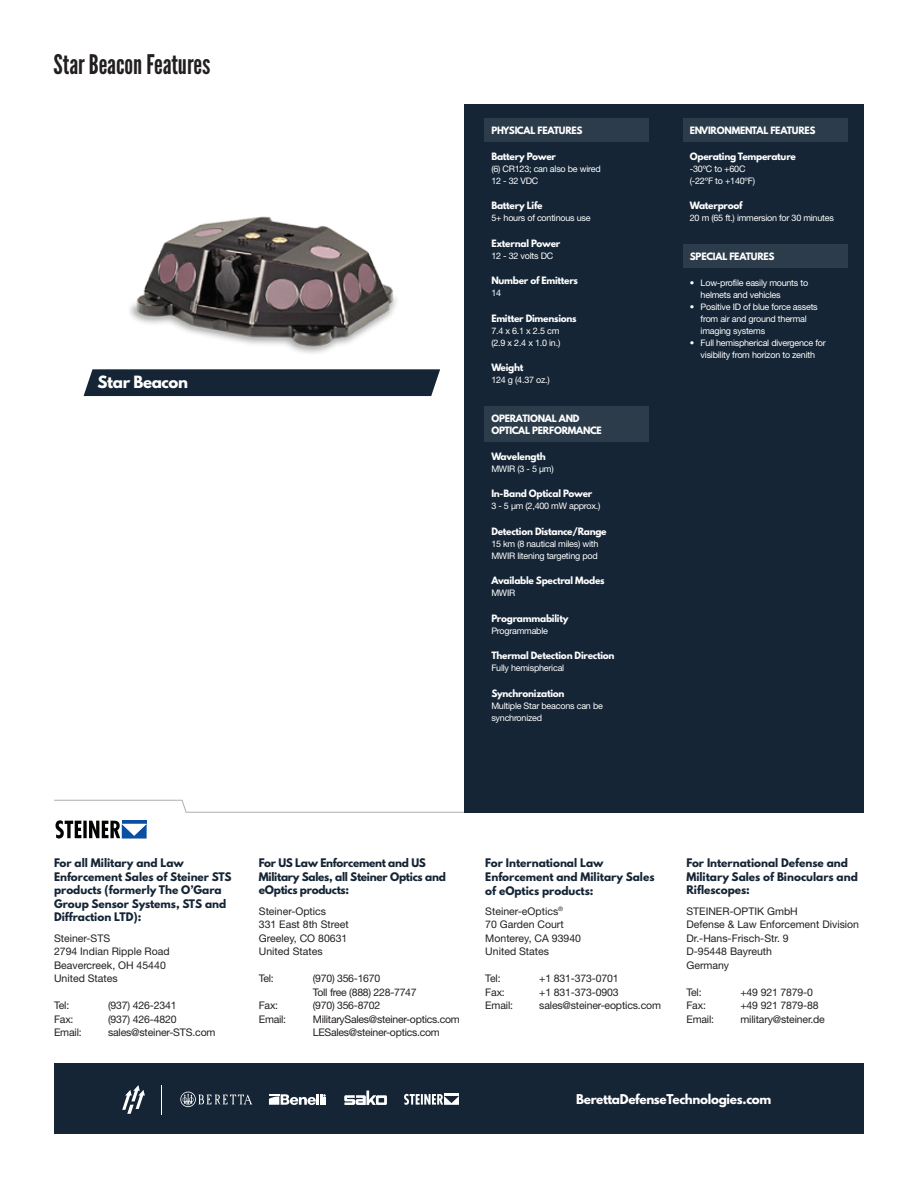
<style>
.page{position:relative;width:918px;height:1188px;background:#fff}
.page>*{position:absolute;margin:0;border:0;box-sizing:border-box;transform-origin:0 0}
.t1{font:27px "League Gothic";color:#231f20}
.t2{font:700 15px "League Spartan";letter-spacing:-.025em;color:#fff}
.t3{font:700 12px "League Spartan";letter-spacing:-.025em;color:#fff}
.t4{font:10.5px/13.5px "Helvetica Neue";letter-spacing:-.015em;color:#231f20}
.t5{font:700 10.5px/13.5px "League Spartan";color:#152535}
.t6{font:700 10.5px/13.5px "League Spartan";letter-spacing:-.025em;color:#152535}
.t7{font:9px/12px "Helvetica Neue";letter-spacing:-.025em;color:#fff}
.t8{font:700 9px/12px "League Spartan";letter-spacing:-.025em;color:#fff}
</style>
<div class="page">
<svg style="left:56px;top:820px;width:91px;height:19px"></svg>
<div style="left:54px;top:1064px;width:810px;height:70px;background:#152535"></div>
<svg style="left:122px;top:1085px;width:23px;height:29px"></svg>
<svg style="left:344px;top:1091px;width:43px;height:14px"></svg>
<svg style="left:180px;top:1092px;width:72px;height:15px"></svg>
<svg style="left:269px;top:1094px;width:57px;height:11px"></svg>
<svg style="left:404px;top:1094px;width:55px;height:11px"></svg>
<svg style="left:161px;top:1085px;width:1px;height:29px"></svg>
<svg style="left:54px;top:800px;width:809px;height:13px"></svg>
<div style="left:84px;top:369px;width:356px;height:27px;background:#152535"></div>
<img style="left:130px;top:216px;width:267px;height:137px">
<div style="left:464px;top:104px;width:400px;height:708px;background:#152535"></div>
<div style="left:485px;top:119px;width:164px;height:23px;background:#2d3c4a"></div>
<div style="left:485px;top:407px;width:164px;height:35px;background:#2d3c4a"></div>
<div style="left:683px;top:119px;width:165px;height:23px;background:#2d3c4a"></div>
<div style="left:683px;top:245px;width:165px;height:23px;background:#2d3c4a"></div>
<h1 class="t1" style="left:54px;top:48px;width:158px">Star Beacon Features</h1>
<h2 class="t2" style="left:98px;top:371px;width:92px">Star Beacon</h2>
<p class="t8" style="left:491px;top:125px;width:93px">PHYSICAL FEATURES</p>
<p class="t8" style="left:491px;top:150px;width:66px">Battery Power</p>
<p class="t7" style="left:491px;top:163px;width:111px">(6) CR123; can also be wired<br>12 - 32 VDC</p>
<p class="t8" style="left:491px;top:200px;width:53px">Battery Life</p>
<p class="t7" style="left:491px;top:212px;width:101px">5+ hours of continous use</p>
<p class="t8" style="left:491px;top:237px;width:71px">External Power</p>
<p class="t7" style="left:491px;top:250px;width:63px">12 - 32 volts DC</p>
<p class="t8" style="left:491px;top:275px;width:88px">Number of Emitters</p>
<p class="t7" style="left:491px;top:287px;width:11px">14</p>
<p class="t8" style="left:491px;top:312px;width:87px">Emitter Dimensions</p>
<p class="t7" style="left:491px;top:324px;width:71px">7.4 x 6.1 x 2.5 cm (2.9 x 2.4 x 1.0 in.)</p>
<p class="t8" style="left:491px;top:362px;width:34px">Weight</p>
<p class="t7" style="left:491px;top:374px;width:60px">124 g (4.37 oz.)</p>
<p class="t8" style="left:491px;top:413px;width:112px">OPERATIONAL AND<br>OPTICAL PERFORMANCE</p>
<p class="t8" style="left:491px;top:450px;width:56px">Wavelength</p>
<p class="t7" style="left:491px;top:462px;width:64px">MWIR (3 - 5 μm)</p>
<p class="t8" style="left:491px;top:488px;width:103px">In-Band Optical Power</p>
<p class="t7" style="left:491px;top:500px;width:111px">3 - 5 μm (2,400 mW approx.)</p>
<p class="t8" style="left:491px;top:525px;width:117px">Detection Distance/Range</p>
<p class="t7" style="left:491px;top:537px;width:109px">15 km (8 nautical miles) with<br>MWIR litening targeting pod</p>
<p class="t8" style="left:491px;top:575px;width:115px">Available Spectral Modes</p>
<p class="t7" style="left:491px;top:587px;width:25px">MWIR</p>
<p class="t8" style="left:491px;top:612px;width:79px">Programmability</p>
<p class="t7" style="left:491px;top:624px;width:58px">Programmable</p>
<p class="t8" style="left:491px;top:650px;width:125px">Thermal Detection Direction</p>
<p class="t7" style="left:491px;top:662px;width:74px">Fully hemispherical</p>
<p class="t8" style="left:491px;top:687px;width:75px">Synchronization</p>
<p class="t7" style="left:491px;top:699px;width:113px">Multiple Star beacons can be synchronized</p>
<p class="t8" style="left:690px;top:125px;width:127px">ENVIRONMENTAL FEATURES</p>
<p class="t8" style="left:690px;top:150px;width:108px">Operating Temperature</p>
<p class="t7" style="left:690px;top:163px;width:67px">-30ºC to +60C (-22ºF to +140ºF)</p>
<p class="t8" style="left:690px;top:200px;width:54px">Waterproof</p>
<p class="t7" style="left:690px;top:212px;width:146px">20 m (65 ft.) immersion for 30 minutes</p>
<p class="t8" style="left:690px;top:251px;width:86px">SPECIAL FEATURES</p>
<p class="t7" style="left:701px;top:277px;width:109px;text-indent:-11px">• Low-profile easily mounts to helmets and vehicles</p>
<p class="t7" style="left:701px;top:301px;width:119px;text-indent:-11px">• Positive ID of blue force assets from air and ground thermal imaging systems</p>
<p class="t7" style="left:690px;top:336px;width:138px;text-align:center">• Full hemispherical divergence for visibility from horizon to zenith</p>
<p class="t5" style="left:54px;top:856px;width:179px">For all Military and Law<br>Enforcement Sales of Steiner STS products (formerly The O’Gara<br>Group Sensor Systems, STS and<br>Diffraction LTD):</p>
<p class="t4" style="left:54px;top:931px;width:117px">Steiner-STS<br>2794 Indian Ripple Road<br>Beavercreek, OH 45440<br>United States</p>
<p class="t4" style="left:54px;top:999px;width:17px">Tel:</p>
<p class="t4" style="left:108px;top:999px;width:70px">(937) 426-2341</p>
<p class="t4" style="left:54px;top:1012px;width:21px">Fax:</p>
<p class="t4" style="left:108px;top:1012px;width:70px">(937) 426-4820</p>
<p class="t4" style="left:54px;top:1026px;width:29px">Email:</p>
<p class="t4" style="left:108px;top:1026px;width:109px">sales@steiner-STS.com</p>
<p class="t6" style="left:259px;top:856px;width:189px">For US Law Enforcement and US<br>Military Sales, all Steiner Optics and eOptics products:</p>
<p class="t4" style="left:259px;top:904px;width:91px">Steiner-Optics<br>331 East 8th Street<br>Greeley, CO 80631<br>United States</p>
<p class="t4" style="left:259px;top:972px;width:16px">Tel:</p>
<p class="t4" style="left:313px;top:972px;width:105px">(970) 356-1670<br>Toll free (888) 228-7747</p>
<p class="t4" style="left:259px;top:999px;width:21px">Fax:</p>
<p class="t4" style="left:313px;top:999px;width:69px">(970) 356-8702</p>
<p class="t4" style="left:259px;top:1012px;width:29px">Email:</p>
<p class="t4" style="left:313px;top:1012px;width:149px">MilitarySales@steiner-optics.com<br>LESales@steiner-optics.com</p>
<p class="t5" style="left:485px;top:856px;width:171px">For International Law<br>Enforcement and Military Sales of eOptics products:</p>
<p class="t4" style="left:485px;top:904px;width:97px">Steiner-eOptics<sup>®<br></sup>70 Garden Court<br>Monterey, CA 93940<br>United States</p>
<p class="t4" style="left:485px;top:972px;width:17px">Tel:</p>
<p class="t4" style="left:539px;top:972px;width:81px">+1 831-373-0701</p>
<p class="t4" style="left:485px;top:985px;width:21px">Fax:</p>
<p class="t4" style="left:539px;top:985px;width:81px">+1 831-373-0903</p>
<p class="t4" style="left:485px;top:999px;width:29px">Email:</p>
<p class="t4" style="left:539px;top:999px;width:123px">sales@steiner-eoptics.com</p>
<p class="t5" style="left:686px;top:856px;width:173px">For International Defense and<br>Military Sales of Binoculars and<br>Riflescopes:</p>
<p class="t4" style="left:686px;top:904px;width:174px">STEINER-OPTIK GmbH<br>Defense &amp; Law Enforcement Division<br>Dr.-Hans-Frisch-Str. 9<br>D-95448 Bayreuth<br>Germany</p>
<p class="t4" style="left:686px;top:985px;width:17px">Tel:</p>
<p class="t4" style="left:740px;top:985px;width:74px">+49 921 7879-0</p>
<p class="t4" style="left:686px;top:999px;width:21px">Fax:</p>
<p class="t4" style="left:740px;top:999px;width:80px">+49 921 7879-88</p>
<p class="t4" style="left:686px;top:1012px;width:29px">Email:</p>
<p class="t4" style="left:740px;top:1012px;width:86px">military@steiner.de</p>
<p class="t3" style="left:576px;top:1089px;width:197px">BerettaDefenseTechnologies.com</p>
</div>
